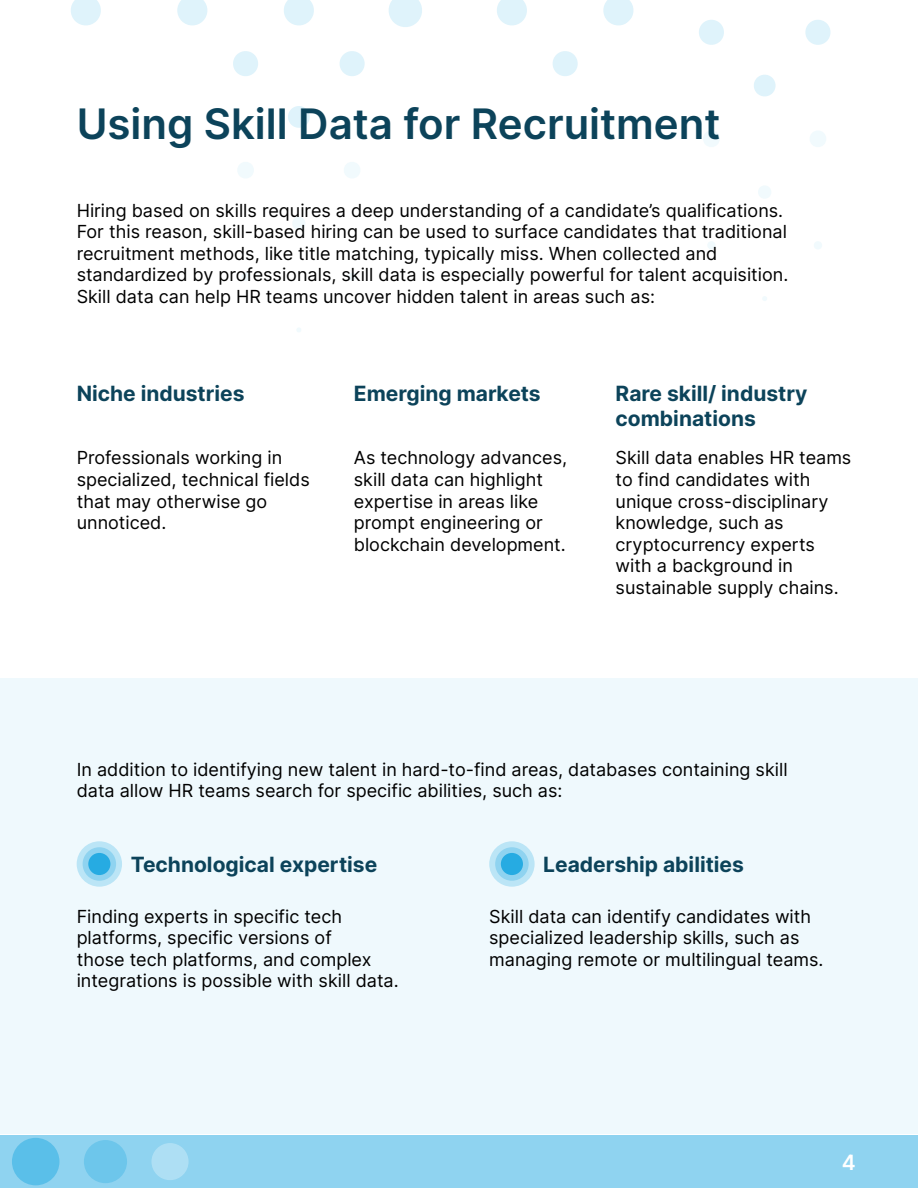
<style>
.page{position:relative;width:918px;height:1188px;background:#fff}
.page>*{position:absolute;margin:0;border:0;box-sizing:border-box;transform-origin:0 0}
.t1{font:600 42px "Inter";color:#0c435a}
.t2{font:700 21px/25.2px "Inter";color:#0c435a}
.t3{font:600 21px "Inter";color:#fff}
.t4{font:18px/21.6px "Inter";color:#000}
</style>
<div class="page">
<div style="left:0;top:1135px;width:918px;height:53px;background:#8fd3f0"></div>
<div style="left:12px;top:1138px;width:47px;height:47px;background:#5abfe9;border-radius:50%"></div>
<div style="left:84px;top:1140px;width:43px;height:43px;background:#6dc6eb;border-radius:50%"></div>
<div style="left:151px;top:1143px;width:38px;height:37px;background:#aedff4;border-radius:50%"></div>
<div style="left:0;top:678px;width:918px;height:456px;background:#eff9fd"></div>
<div style="left:77px;top:841px;width:45px;height:46px;background:#bbe5f6;border-radius:50%"></div>
<div style="left:83px;top:847px;width:33px;height:34px;background:#8fd3f0;border-radius:50%"></div>
<div style="left:88px;top:853px;width:22px;height:22px;background:#26abe2;border-radius:50%"></div>
<div style="left:489px;top:841px;width:46px;height:46px;background:#bbe5f6;border-radius:50%"></div>
<div style="left:495px;top:847px;width:34px;height:34px;background:#8fd3f0;border-radius:50%"></div>
<div style="left:501px;top:853px;width:22px;height:22px;background:#26abe2;border-radius:50%"></div>
<svg style="left:497px;top:0;width:30px;height:26px"></svg>
<svg style="left:552px;top:51px;width:26px;height:25px"></svg>
<svg style="left:388px;top:0;width:34px;height:27px"></svg>
<svg style="left:177px;top:0;width:31px;height:26px"></svg>
<svg style="left:284px;top:0;width:30px;height:26px"></svg>
<svg style="left:233px;top:51px;width:25px;height:25px"></svg>
<svg style="left:339px;top:51px;width:26px;height:25px"></svg>
<svg style="left:288px;top:106px;width:22px;height:22px"></svg>
<svg style="left:344px;top:162px;width:16px;height:16px"></svg>
<svg style="left:71px;top:0;width:30px;height:26px"></svg>
<svg style="left:238px;top:162px;width:16px;height:16px"></svg>
<svg style="left:292px;top:217px;width:13px;height:13px"></svg>
<svg style="left:348px;top:273px;width:8px;height:8px"></svg>
<svg style="left:242px;top:273px;width:8px;height:8px"></svg>
<svg style="left:297px;top:328px;width:4px;height:4px"></svg>
<svg style="left:603px;top:0;width:31px;height:26px"></svg>
<svg style="left:699px;top:20px;width:25px;height:25px"></svg>
<svg style="left:805px;top:20px;width:26px;height:25px"></svg>
<svg style="left:754px;top:75px;width:22px;height:22px"></svg>
<svg style="left:810px;top:131px;width:16px;height:16px"></svg>
<svg style="left:703px;top:131px;width:16px;height:16px"></svg>
<svg style="left:758px;top:186px;width:13px;height:12px"></svg>
<svg style="left:814px;top:241px;width:8px;height:8px"></svg>
<svg style="left:708px;top:241px;width:7px;height:8px"></svg>
<svg style="left:762px;top:296px;width:5px;height:5px"></svg>
<h1 class="t1" style="left:77px;top:92px;width:645px">Using Skill Data for Recruitment</h1>
<p class="t4" style="left:77px;top:199px;width:713px">Hiring based on skills requires a deep understanding of a candidate’s qualifications.<br>For this reason, skill-based hiring can be used to surface candidates that traditional recruitment methods, like title matching, typically miss. When collected and standardized by professionals, skill data is especially powerful for talent acquisition.<br>Skill data can help HR teams uncover hidden talent in areas such as:</p>
<p class="t2" style="left:77px;top:380px;width:169px">Niche industries</p>
<p class="t4" style="left:77px;top:447px;width:235px">Professionals working in specialized, technical fields that may otherwise go unnoticed.</p>
<p class="t2" style="left:354px;top:380px;width:188px">Emerging markets</p>
<p class="t4" style="left:354px;top:447px;width:215px">As technology advances, skill data can highlight expertise in areas like prompt engineering or blockchain development.</p>
<p class="t2" style="left:616px;top:380px;width:194px">Rare skill/ industry combinations</p>
<p class="t4" style="left:616px;top:447px;width:237px">Skill data enables HR teams to find candidates with unique cross-disciplinary knowledge, such as cryptocurrency experts with a background in sustainable supply chains.</p>
<p class="t4" style="left:77px;top:758px;width:712px">In addition to identifying new talent in hard-to-find areas, databases containing skill data allow HR teams search for specific abilities, such as:</p>
<p class="t2" style="left:131px;top:851px;width:248px">Technological expertise</p>
<p class="t4" style="left:77px;top:905px;width:324px">Finding experts in specific tech platforms, specific versions of<br>those tech platforms, and complex integrations is possible with skill data.</p>
<p class="t2" style="left:543px;top:851px;width:202px">Leadership abilities</p>
<p class="t4" style="left:489px;top:905px;width:336px">Skill data can identify candidates with specialized leadership skills, such as managing remote or multilingual teams.</p>
<p class="t3" style="left:842px;top:1147px;width:15px">4</p>
</div>
